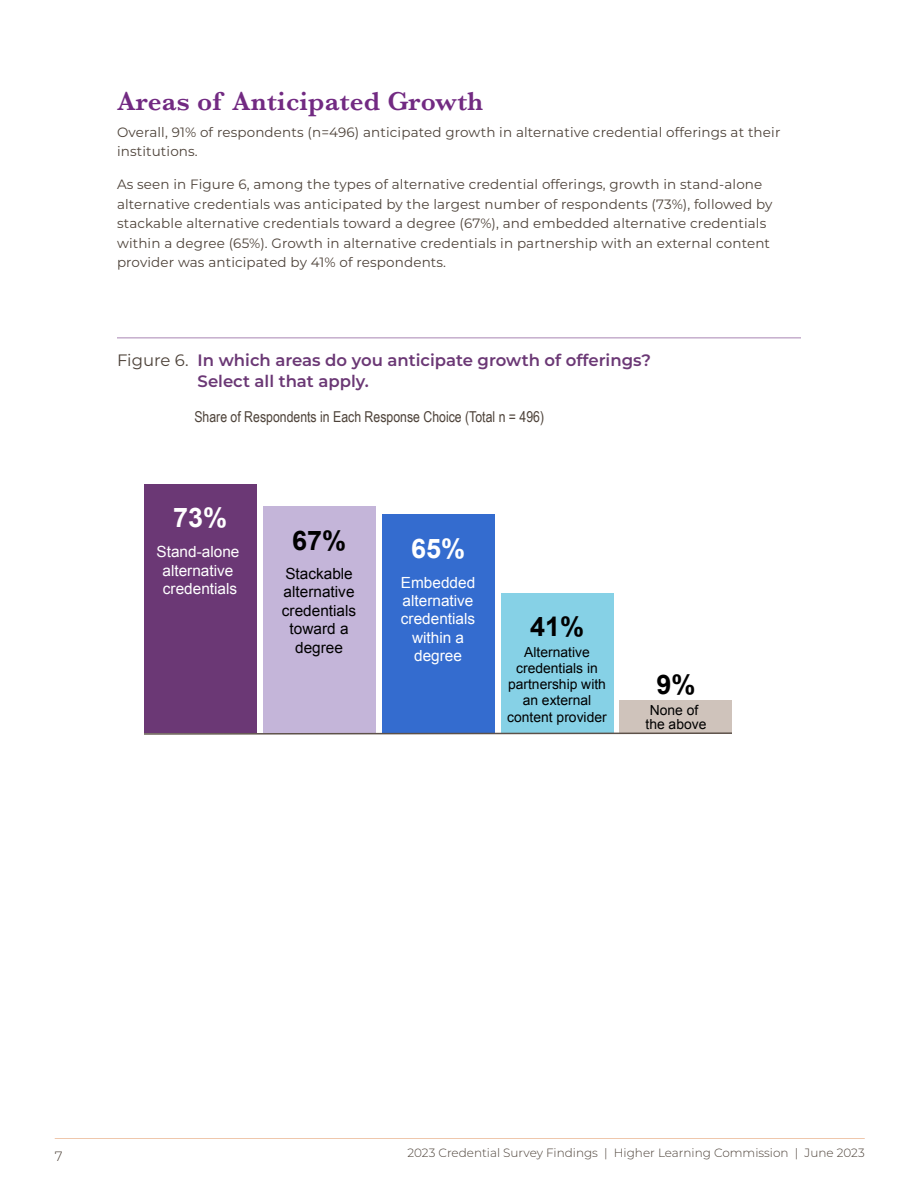
<style>
.page{position:relative;width:918px;height:1188px;background:#fff}
.page>*{position:absolute;margin:0;border:0;box-sizing:border-box;transform-origin:0 0}
.t1{font:600 27px "Baskerville";letter-spacing:.01em;color:#722a82}
.t2{font:700 27px "Arial";color:#000}
.t3{font:700 27px "Arial";color:#fff}
.t4{font:600 16.5px/21px "Montserrat";color:#6b3875}
.t5{font:15.3px/18.5px "Arial";color:#fff;text-align:center}
.t6{font:15.3px/18.5px "Arial";color:#000;text-align:center}
.t7{font:15px "Arial Narrow";color:#4d4239}
.t8{font:13.8px/16px "Arial";color:#000;text-align:center}
.body{font:13.5px/19.5px "Montserrat";letter-spacing:.01em;color:#4d4239}
.t9{font:300 13.5px "Montserrat";color:#4d4239}
.t10{font:300 12px "Montserrat";color:#4d4239}
.s1{font-weight:400;color:#4d4239}
</style>
<div class="page">
<hr style="left:117px;top:337px;width:684px;height:1px;background:#a986b3">
<div style="left:620px;top:701px;width:112px;height:32px;background:#cfc3bb"></div>
<div style="left:144px;top:485px;width:112px;height:248px;background:#6b3875"></div>
<div style="left:263px;top:506px;width:112px;height:227px;background:#c4b5d9"></div>
<div style="left:382px;top:515px;width:112px;height:218px;background:#346ccf"></div>
<div style="left:501px;top:593px;width:112px;height:140px;background:#86d1e6"></div>
<svg style="left:144px;top:732px;width:588px;height:3px"></svg>
<hr style="left:55px;top:1138px;width:810px;height:1px;background:#efc7ac">
<h3 class="t1" style="left:117px;top:82px;width:368px">Areas of Anticipated Growth</h3>
<p class="body" style="left:117px;top:122px;width:665px">Overall, 91% of respondents (n=496) anticipated growth in alternative credential offerings at their institutions.</p>
<p class="body" style="left:117px;top:174px;width:657px">As seen in Figure 6, among the types of alternative credential offerings, growth in stand-alone alternative credentials was anticipated by the largest number of respondents (73%), followed by stackable alternative credentials toward a degree (67%), and embedded alternative credentials within a degree (65%). Growth in alternative credentials in partnership with an external content provider was anticipated by 41% of respondents.</p>
<p class="t4" style="left:198px;top:348px;width:455px;text-indent:-81px"><span class="s1">Figure 6.</span> In which areas do you anticipate growth of offerings?<br>Select all that apply.</p>
<p class="t7" style="left:194px;top:406px;width:351px">Share of Respondents in Each Response Choice (Total n = 496)</p>
<p class="t3" style="left:173px;top:500px;width:56px">73%</p>
<p class="t5" style="left:157px;top:543px;width:84px">Stand-alone alternative credentials</p>
<p class="t2" style="left:292px;top:523px;width:56px">67%</p>
<p class="t6" style="left:282px;top:564px;width:76px">Stackable alternative credentials toward a degree</p>
<p class="t3" style="left:411px;top:530px;width:56px">65%</p>
<p class="t5" style="left:401px;top:573px;width:76px">Embedded alternative credentials within a degree</p>
<p class="t2" style="left:530px;top:609px;width:56px">41%</p>
<p class="t8" style="left:507px;top:644px;width:101px">Alternative credentials in partnership with an external content provider</p>
<p class="t2" style="left:656px;top:667px;width:41px">9%</p>
<p class="t8" style="left:646px;top:704px;width:62px;line-height:13.5px">None of the above</p>
<p class="t9" style="left:55px;top:1147px;width:9px">7</p>
<p class="t10" style="left:407px;top:1144px;width:459px">2023 Credential Survey Findings | Higher Learning Commission | June 2023</p>
</div>
